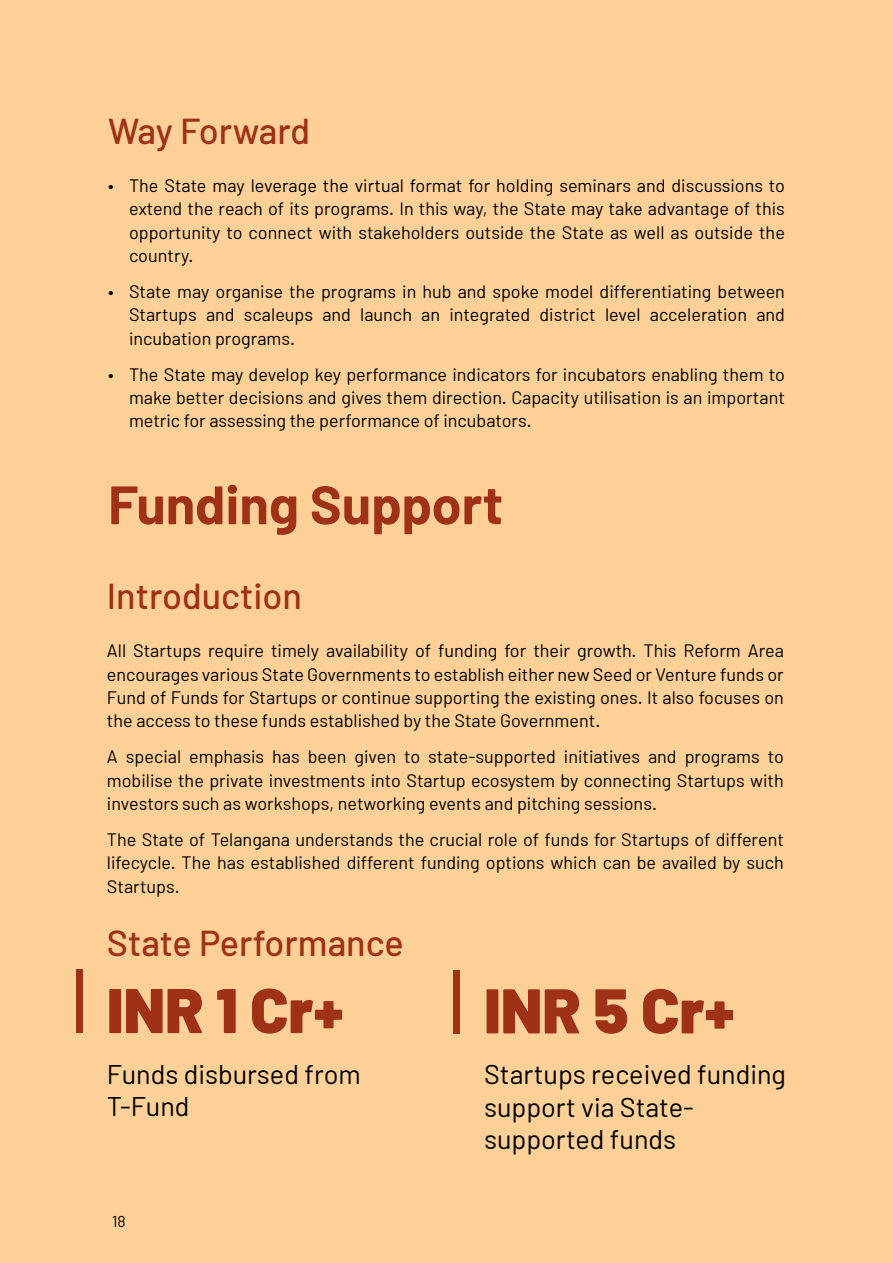
<style>
.page{position:relative;width:893px;height:1263px;background:#fcd096}
.page>*{position:absolute;margin:0;border:0;box-sizing:border-box;transform-origin:0 0}
.t1{font:900 63px "Barlow";color:#9f3116}
.t2{font:700 54px "Barlow";color:#9f3116}
.t3{font:500 36px "Barlow";color:#9f3116}
.t4{font:27px/32.4px "Barlow";color:#000}
.t5{font:18px/23.2px "Barlow";color:#000;text-align:justify}
.t6{font:15.75px "Barlow";color:#000}
</style>
<div class="page">
<div style="left:76px;top:970px;width:6px;height:63px;background:#9f3116"></div>
<div style="left:453px;top:970px;width:6px;height:63px;background:#9f3116"></div>
<h3 class="t3" style="left:108px;top:109px;width:204px">Way Forward</h3>
<p class="t5" style="left:129px;top:174px;width:657px;text-indent:-21px">• The State may leverage the virtual format for holding seminars and discussions to extend the reach of its programs. In this way, the State may take advantage of this opportunity to connect with stakeholders outside the State as well as outside the country.</p>
<p class="t5" style="left:129px;top:280px;width:657px;text-indent:-21px">• State may organise the programs in hub and spoke model differentiating between Startups and scaleups and launch an integrated district level acceleration and incubation programs.</p>
<p class="t5" style="left:129px;top:362px;width:657px;text-indent:-21px">• The State may develop key performance indicators for incubators enabling them to make better decisions and gives them direction. Capacity utilisation is an important metric for assessing the performance of incubators.</p>
<h2 class="t2" style="left:108px;top:471px;width:397px">Funding Support</h2>
<h3 class="t3" style="left:107px;top:574px;width:197px">Introduction</h3>
<p class="t5" style="left:107px;top:639px;width:678px">All Startups require timely availability of funding for their growth. This Reform Area encourages various State Governments to establish either new Seed or Venture funds or Fund of Funds for Startups or continue supporting the existing ones. It also focuses on the access to these funds established by the State Government.</p>
<p class="t5" style="left:107px;top:745px;width:678px">A special emphasis has been given to state-supported initiatives and programs to mobilise the private investments into Startup ecosystem by connecting Startups with investors such as workshops, networking events and pitching sessions.</p>
<p class="t5" style="left:107px;top:828px;width:678px">The State of Telangana understands the crucial role of funds for Startups of different lifecycle. The has established different funding options which can be availed by such Startups.</p>
<h3 class="t3" style="left:107px;top:921px;width:298px">State Performance</h3>
<h1 class="t1" style="left:107px;top:971px;width:238px">INR 1 Cr+</h1>
<h1 class="t1" style="left:484px;top:972px;width:252px">INR 5 Cr+</h1>
<h3 class="t4" style="left:107px;top:1057px;width:255px">Funds disbursed from<br>T-Fund</h3>
<h3 class="t4" style="left:484px;top:1058px;width:303px">Startups received funding support via State&shy;supported funds</h3>
<p class="t6" style="left:112px;top:1212px;width:15px">18</p>
</div>
